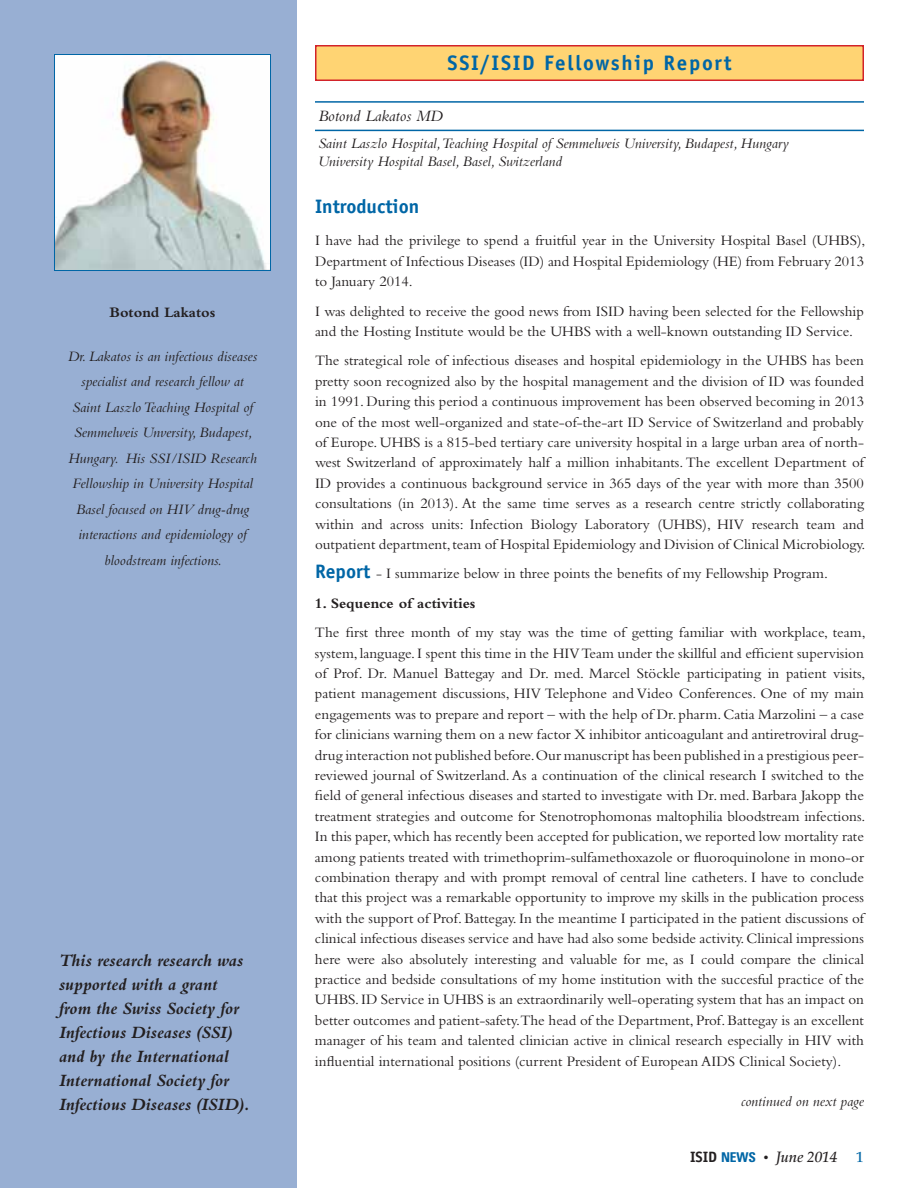
<style>
.page{position:relative;width:918px;height:1188px;background:#fff}
.page>*{position:absolute;margin:0;border:0;box-sizing:border-box;transform-origin:0 0}
.t1{font:700 21px "Officina Sans";letter-spacing:.08em;color:#0066a6}
.t2{font:700 19.5px "Officina Sans";color:#0066a6}
.t3{font:italic 700 18px/24px "Bembo";color:#231f20}
.t4{font:italic 16.5px "Bembo";color:#231f20}
.t5{font:15px/20.4px "Bembo";color:#231f20;text-align:justify}
.t6{font:italic 15px/25.5px "Bembo";color:#231f20}
.t7{font:700 15px "Bembo";color:#231f20}
.t8{font:italic 500 15px "Palatino";color:#231f20}
.s1{font-family:"Officina Sans";font-weight:700;font-size:19.5px;color:#0066a6}
.s2{font-family:"Officina Sans";font-weight:700;font-style:normal}
.s3{font-family:"Univers";font-weight:700;font-style:normal;font-stretch:condensed;font-size:13.5px;color:#0066a6}
.s4{font-style:normal;font-size:10.5px}
.s5{font-style:normal;color:#0066a6}
</style>
<div class="page">
<div style="left:0;top:0;width:297px;height:1188px;background:#98afd3"></div>
<hr style="left:315px;top:101px;width:549px;height:2px;background:#0066a6">
<hr style="left:315px;top:130px;width:549px;height:1px;background:#0066a6">
<img style="left:56px;top:56px;width:213px;height:213px">
<div style="left:54px;top:54px;width:217px;height:217px;border:1px solid #0066a6"></div>
<div style="left:316px;top:46px;width:547px;height:34px;background:#ffd473"></div>
<div style="left:315px;top:45px;width:549px;height:36px;border:2px solid #d2232a"></div>
<p class="t7" style="left:110px;top:303px;width:107px">Botond Lakatos</p>
<p class="t6" style="left:68px;top:343px;width:191px;text-align:center">Dr. Lakatos is an infectious diseases specialist and research fellow at Saint Laszlo Teaching Hospital of Semmelweis Unversity, Budapest, Hungary. His SSI/ISID Research Fellowship in University Hospital Basel focused on HIV drug-drug interactions and epidemiology of bloodstream infections.</p>
<p class="t3" style="left:59px;top:948px;width:192px">This research research was supported with a grant from the Swiss Society for<br>Infectious Diseases (SSI) and by the International<br>International Society for<br>Infectious Diseases (ISID).</p>
<h1 class="t1" style="left:448px;top:50px;width:285px">SSI/ISID Fellowship Report</h1>
<p class="t4" style="left:318px;top:106px;width:126px">Botond Lakatos MD</p>
<p class="t6" style="left:318px;top:134px;width:472px;line-height:18px">Saint Laszlo Hospital, Teaching Hospital of Semmelweis University, Budapest, Hungary<br>University Hospital Basel, Basel, Switzerland</p>
<h2 class="t2" style="left:315px;top:194px;width:106px">Introduction</h2>
<p class="t5" style="left:315px;top:230px;width:552px">I have had the privilege to spend a fruitful year in the University Hospital Basel (UHBS), Department of Infectious Diseases (ID) and Hospital Epidemiology (HE) from February 2013 to January 2014.</p>
<p class="t5" style="left:315px;top:300px;width:550px">I was delighted to receive the good news from ISID having been selected for the Fellowship and the Hosting Institute would be the UHBS with a well-known outstanding ID Service.</p>
<p class="t5" style="left:315px;top:350px;width:552px">The strategical role of infectious diseases and hospital epidemiology in the UHBS has been pretty soon recognized also by the hospital management and the division of ID was founded in 1991. During this period a continuous improvement has been observed becoming in 2013 one of the most well-organized and state-of-the-art ID Service of Switzerland and probably of Europe. UHBS is a 815-bed tertiary care university hospital in a large urban area of north&shy;west Switzerland of approximately half a million inhabitants. The excellent Department of ID provides a continuous background service in 365 days of the year with more than 3500 consultations (in 2013). At the same time serves as a research centre strictly collaborating within and across units: Infection Biology Laboratory (UHBS), HIV research team and outpatient department, team of Hospital Epidemiology and Division of Clinical Microbiology.</p>
<p class="t5" style="left:315px;top:563px;width:514px"><span class="s1">Report</span> - I summarize below in three points the benefits of my Fellowship Program.</p>
<p class="t7" style="left:315px;top:595px;width:162px">1. Sequence of activities</p>
<p class="t5" style="left:315px;top:622px;width:552px">The first three month of my stay was the time of getting familiar with workplace, team, system, language. I spent this time in the HIV Team under the skillful and efficient supervision of Prof. Dr. Manuel Battegay and Dr. med. Marcel Stöckle participating in patient visits, patient management discussions, HIV Telephone and Video Conferences. One of my main engagements was to prepare and report – with the help of Dr. pharm. Catia Marzolini – a case for clinicians warning them on a new factor X inhibitor anticoagulant and antiretroviral drug&shy;drug interaction not published before. Our manuscript has been published in a prestigious peer&shy;reviewed journal of Switzerland. As a continuation of the clinical research I switched to the field of general infectious diseases and started to investigate with Dr. med. Barbara Jakopp the treatment strategies and outcome for Stenotrophomonas maltophilia bloodstream infections.<br>In this paper, which has recently been accepted for publication, we reported low mortality rate among patients treated with trimethoprim-sulfamethoxazole or fluoroquinolone in mono-or combination therapy and with prompt removal of central line catheters. I have to conclude that this project was a remarkable opportunity to improve my skills in the publication process with the support of Prof. Battegay. In the meantime I participated in the patient discussions of clinical infectious diseases service and have had also some bedside activity. Clinical impressions here were also absolutely interesting and valuable for me, as I could compare the clinical practice and bedside consultations of my home institution with the succesful practice of the UHBS. ID Service in UHBS is an extraordinarily well-operating system that has an impact on better outcomes and patient-safety.The head of the Department, Prof. Battegay is an excellent manager of his team and talented clinician active in clinical research especially in HIV with influential international positions (current President of European AIDS Clinical Society).</p>
<p class="t6" style="left:741px;top:1088px;width:124px">continued on next page</p>
<p class="t8" style="left:690px;top:1148px;width:175px"><span class="s2">ISID</span> <span class="s3">NEWS</span> <span class="s4">•</span> June 2014 <span class="s5">1</span></p>
</div>
